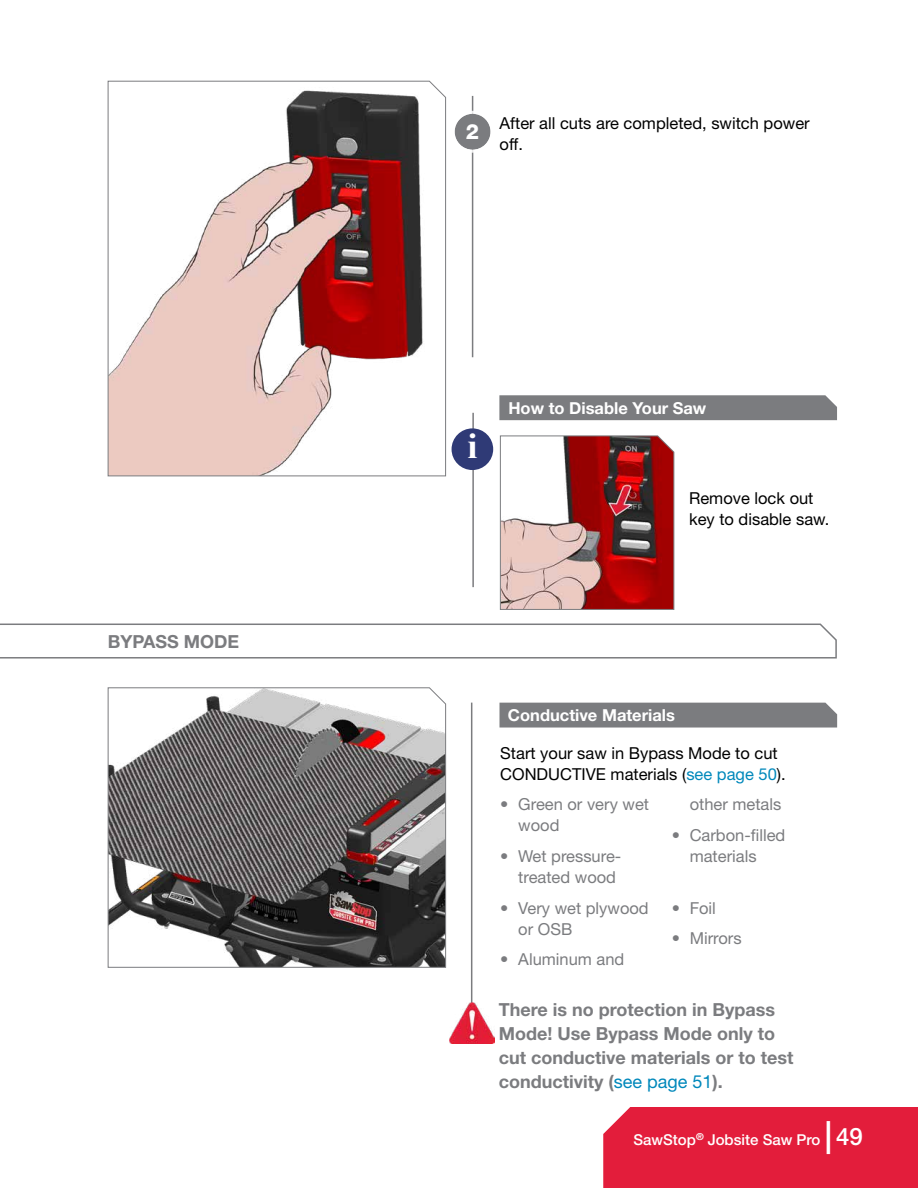
<style>
.page{position:relative;width:918px;height:1188px;background:#fff}
.page>*{position:absolute;margin:0;border:0;box-sizing:border-box;transform-origin:0 0}
.t1{font:700 36px "Times New Roman";color:#fff}
.t2{font:800 21px "Helvetica Neue LT Std";color:#fff}
.t3{font:700 18px/24px "Helvetica Neue LT Std";color:#7b7c7f}
.t4{font:16.5px/21px "Helvetica Neue LT Std";color:#000}
.t5{font:16.5px/21px "Helvetica Neue LT Std";color:#7b7c7f}
.t6{font:700 16.5px "Helvetica Neue LT Std";color:#fff}
.t7{font:500 15px "Helvetica Neue LT Std";color:#fff}
.s1{color:#08b}
.s2{font-weight:400;color:#08b}
.s3{font-size:33px}
.s4{font-size:24px}
</style>
<div class="page">
<hr style="left:472px;top:96px;width:1px;height:261px;background:#7b7c7f">
<hr style="left:472px;top:413px;width:2px;height:174px;background:#7b7c7f">
<hr style="left:471px;top:703px;width:1px;height:300px;background:#7b7c7f">
<svg style="left:108px;top:81px;width:338px;height:395px"></svg>
<svg style="left:500px;top:436px;width:174px;height:174px"></svg>
<svg style="left:108px;top:687px;width:338px;height:281px"></svg>
<img style="left:449px;top:1003px;width:46px;height:40px">
<div style="left:455px;top:114px;width:36px;height:36px;background:#7b7c7f;border-radius:50%"></div>
<div style="left:452px;top:111px;width:42px;height:42px;border:3px solid #fff;border-radius:50%"></div>
<div style="left:452px;top:428px;width:41px;height:42px;background:#2f3a76;border-radius:50%"></div>
<div style="left:499px;top:395px;width:338px;height:25px;background:#7b7c7f"></div>
<svg style="left:0;top:623px;width:837px;height:36px"></svg>
<div style="left:500px;top:703px;width:337px;height:25px;background:#7b7c7f"></div>
<div style="left:603px;top:1107px;width:315px;height:81px;background:#e31d3b"></div>
<p class="t3" style="left:108px;top:629px;width:133px">BYPASS MODE</p>
<p class="t2" style="left:466px;top:119px;width:15px">2</p>
<p class="t4" style="left:500px;top:112px;width:312px">After all cuts are completed, switch power off.</p>
<h1 class="t1" style="left:467px;top:420px;width:12px">i</h1>
<p class="t6" style="left:508px;top:398px;width:199px">How to Disable Your Saw</p>
<p class="t4" style="left:689px;top:488px;width:142px">Remove lock out key to disable saw.</p>
<p class="t6" style="left:508px;top:705px;width:169px">Conductive Materials</p>
<p class="t4" style="left:500px;top:742px;width:287px">Start your saw in Bypass Mode to cut<br>CONDUCTIVE materials (<span class="s1">see page 50</span>).</p>
<p class="t5" style="left:518px;top:794px;width:132px;text-indent:-18px">• Green or very wet wood</p>
<p class="t5" style="left:518px;top:845px;width:104px;text-indent:-18px">• Wet pressure&shy;treated wood</p>
<p class="t5" style="left:518px;top:897px;width:132px;text-indent:-18px">• Very wet plywood or OSB</p>
<p class="t5" style="left:500px;top:949px;width:126px">• Aluminum and</p>
<p class="t5" style="left:690px;top:794px;width:93px">other metals</p>
<p class="t5" style="left:690px;top:824px;width:97px;text-indent:-18px">• Carbon-filled materials</p>
<p class="t5" style="left:672px;top:897px;width:46px">• Foil</p>
<p class="t5" style="left:672px;top:928px;width:71px">• Mirrors</p>
<p class="t3" style="left:499px;top:997px;width:296px">There is no protection in Bypass<br>Mode! Use Bypass Mode only to cut conductive materials or to test conductivity (<span class="s2">see page 51</span>).</p>
<p class="t7" style="left:634px;top:1131px;width:231px">SawStop<sup>®</sup> Jobsite Saw Pro <span class="s3">|</span> <span class="s4">49</span></p>
</div>
